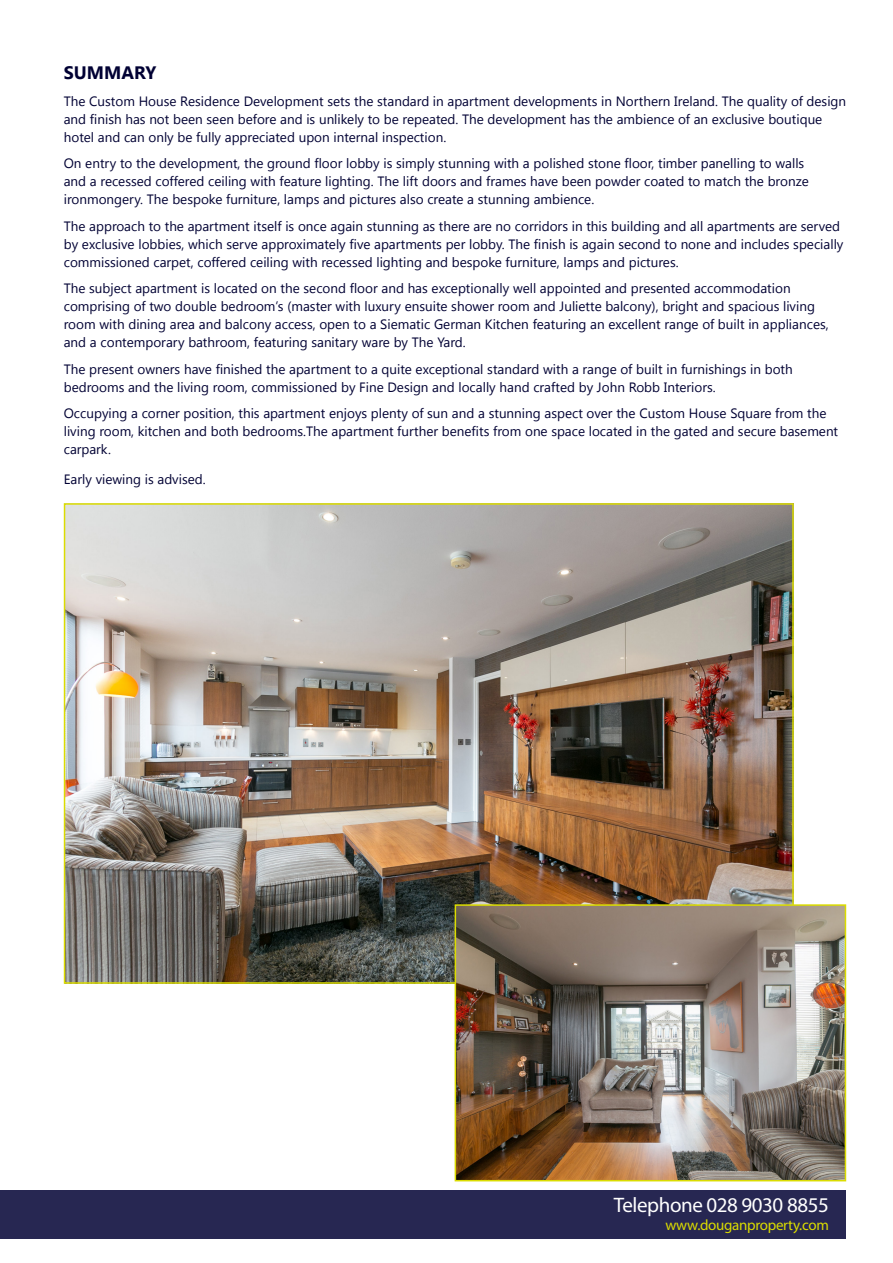
<style>
.page{position:relative;width:893px;height:1263px;background:#fff}
.page>*{position:absolute;margin:0;border:0;box-sizing:border-box;transform-origin:0 0}
.t1{font:21px "Myriad Pro";letter-spacing:-.02em;color:#fff}
.t2{font:700 18px "Segoe UI";color:#003}
.t3{font:15px "Myriad Pro";letter-spacing:-.02em;color:#dbdc00}
.t4{font:13.5px/18px "Segoe UI";color:#003}
</style>
<div class="page">
<img style="left:67px;top:506px;width:724px;height:475px">
<img style="left:458px;top:907px;width:385px;height:271px">
<div style="left:455px;top:904px;width:391px;height:277px;border:2px solid #dbdc00"></div>
<div style="left:0;top:1191px;width:846px;height:48px;background:#272752"></div>
<p class="t2" style="left:64px;top:60px;width:94px">SUMMARY</p>
<p class="t4" style="left:64px;top:91px;width:784px">The Custom House Residence Development sets the standard in apartment developments in Northern Ireland. The quality of design and finish has not been seen before and is unlikely to be repeated. The development has the ambience of an exclusive boutique hotel and can only be fully appreciated upon internal inspection.</p>
<p class="t4" style="left:64px;top:154px;width:747px">On entry to the development, the ground floor lobby is simply stunning with a polished stone floor, timber panelling to walls and a recessed coffered ceiling with feature lighting. The lift doors and frames have been powder coated to match the bronze ironmongery. The bespoke furniture, lamps and pictures also create a stunning ambience.</p>
<p class="t4" style="left:64px;top:216px;width:781px">The approach to the apartment itself is once again stunning as there are no corridors in this building and all apartments are served by exclusive lobbies, which serve approximately five apartments per lobby. The finish is again second to none and includes specially commissioned carpet, coffered ceiling with recessed lighting and bespoke furniture, lamps and pictures.</p>
<p class="t4" style="left:64px;top:279px;width:766px">The subject apartment is located on the second floor and has exceptionally well appointed and presented accommodation comprising of two double bedroom’s (master with luxury ensuite shower room and Juliette balcony), bright and spacious living room with dining area and balcony access, open to a Siematic German Kitchen featuring an excellent range of built in appliances, and a contemporary bathroom, featuring sanitary ware by The Yard.</p>
<p class="t4" style="left:64px;top:359px;width:731px">The present owners have finished the apartment to a quite exceptional standard with a range of built in furnishings in both bedrooms and the living room, commissioned by Fine Design and locally hand crafted by John Robb Interiors.</p>
<p class="t4" style="left:64px;top:404px;width:776px">Occupying a corner position, this apartment enjoys plenty of sun and a stunning aspect over the Custom House Square from the living room, kitchen and both bedrooms.The apartment further benefits from one space located in the gated and secure basement carpark.</p>
<p class="t4" style="left:64px;top:469px;width:143px">Early viewing is advised.</p>
<p class="t1" style="left:614px;top:1192px;width:216px">Telephone 028 9030 8855</p>
<p class="t3" style="left:665px;top:1216px;width:165px">www.douganproperty.com</p>
</div>
